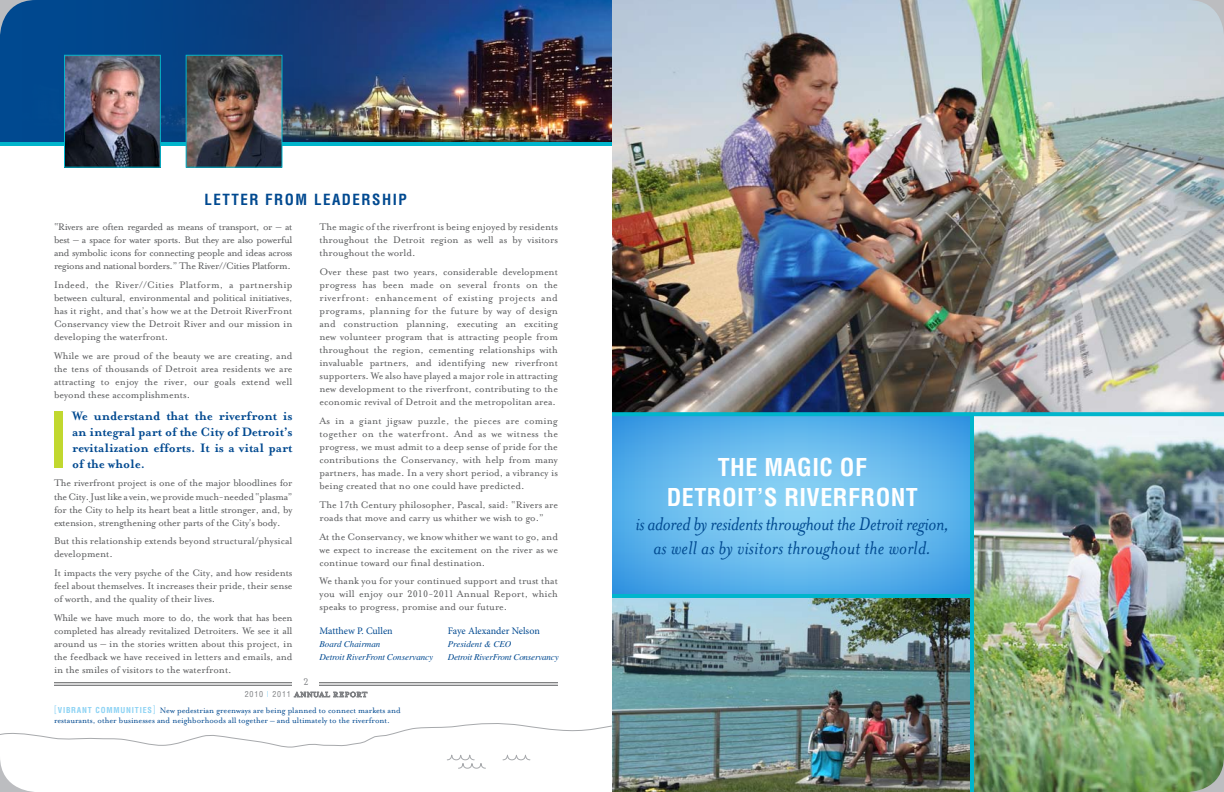
<style>
.page{position:relative;width:1224px;height:792px;background:#fff}
.page>*{position:absolute;margin:0;border:0;box-sizing:border-box;transform-origin:0 0}
.t1{font:700 condensed 24px/30px "Helvetica";letter-spacing:.02em;color:#fff;text-align:center}
.t2{font:italic 21px/24px "Mrs Eaves";letter-spacing:-.015em;color:#004990;text-align:center}
.t3{font:700 condensed 15px "Helvetica";letter-spacing:.1em;color:#004990}
.t4{font:700 14px/16px "Mrs Eaves";color:#004990;text-align:justify}
.t5{font:11px/13px "Mrs Eaves Roman";color:#58595b;text-align:justify}
.t6{font:11px "Mrs Eaves Fractions";color:#808285}
.t7{font:10px "Minion Pro";letter-spacing:-.005em;color:#004990}
.t8{font:9px/10.8px "Mrs Eaves Roman";color:#004990}
.t9{font:italic 9px/13px "Times";letter-spacing:-.01em;color:#004990}
.t10{font:700 condensed 8px "Helvetica";letter-spacing:.1em;color:#8bd2f4}
.s1{font-family:"Mrs Eaves Fractions"}
.s2{font-family:"Helvetica";font-weight:700;font-stretch:condensed;font-size:8px;color:#8bd2f4}
.s3{font-family:"Helvetica";font-weight:300;font-stretch:condensed;font-size:10px;color:#8bd2f4}
.s4{font-weight:300;font-size:10px}
</style>
<div class="page">
<svg style="left:612px;top:416px;width:358px;height:178px;background:#62b6ec"></svg>
<img style="left:612px;top:598px;width:358px;height:194px">
<img style="left:974px;top:416px;width:250px;height:376px">
<img style="left:612px;top:0;width:612px;height:412px">
<hr style="left:612px;top:594px;width:359px;height:4px;background:#00b5cc">
<hr style="left:970px;top:413px;width:4px;height:379px;background:#00b5cc">
<svg style="left:612px;top:412px;width:612px;height:4px;background:#06b2c8"></svg>
<img style="left:378px;top:0;width:234px;height:142px">
<hr style="left:54px;top:683px;width:504px;height:1px;background:#58595b">
<hr style="left:54px;top:685px;width:504px;height:1px;background:#58595b">
<div style="left:292px;top:675px;width:28px;height:18px;background:#fff"></div>
<svg style="left:294px;top:692px;width:73px;height:5px"></svg>
<div style="left:54px;top:411px;width:9px;height:57px;background:#c1d82f"></div>
<svg style="left:0;top:0;width:378px;height:142px;background:#134580"></svg>
<hr style="left:0;top:142px;width:612px;height:4px;background:#00b5cc">
<img style="left:66px;top:57px;width:93px;height:109px">
<div style="left:64px;top:55px;width:97px;height:113px;border:1px solid #00b5cc"></div>
<img style="left:188px;top:57px;width:92px;height:109px">
<div style="left:186px;top:55px;width:96px;height:113px;border:1px solid #00b5cc"></div>
<svg style="left:0;top:722px;width:613px;height:26px"></svg>
<svg style="left:447px;top:755px;width:39px;height:14px"></svg>
<svg style="left:502px;top:755px;width:28px;height:5px"></svg>
<svg style="left:1188px;top:0;width:36px;height:36px"></svg>
<svg style="left:0;top:0;width:36px;height:36px"></svg>
<svg style="left:1188px;top:756px;width:36px;height:36px"></svg>
<svg style="left:0;top:760px;width:34px;height:32px"></svg>
<h3 class="t3" style="left:204px;top:190px;width:92px">LETTER FROM</h3>
<h3 class="t3" style="left:314px;top:190px;width:94px">LEADERSHIP</h3>
<p class="t5" style="left:54px;top:221px;width:240px">“Rivers are often regarded as means of transport, or – at best – a space for water sports. But they are also powerful and symbolic icons for connecting people and ideas across regions and national borders.” The River//Cities Platform.</p>
<p class="t5" style="left:54px;top:279px;width:240px">Indeed, the River//Cities Platform, a partnership between cultural, environmental and political initiatives, has it right, and that’s how we at the Detroit RiverFront Conservancy view the Detroit River and our mission in developing the waterfront.</p>
<p class="t5" style="left:54px;top:349px;width:240px">While we are proud of the beauty we are creating, and the tens of thousands of Detroit area residents we are attracting to enjoy the river, our goals extend well beyond these accomplishments.</p>
<p class="t4" style="left:72px;top:408px;width:222px">We understand that the riverfront is an integral part of the City of Detroit’s revitalization efforts. It is a vital part of the whole.</p>
<p class="t5" style="left:54px;top:477px;width:240px">The riverfront project is one of the major bloodlines for the City. Just like a vein, we provide much-needed “plasma” for the City to help its heart beat a little stronger, and, by extension, strengthening other parts of the City’s body.</p>
<p class="t5" style="left:54px;top:535px;width:240px">But this relationship extends beyond structural/physical development.</p>
<p class="t5" style="left:54px;top:566px;width:240px">It impacts the very psyche of the City, and how residents feel about themselves. It increases their pride, their sense of worth, and the quality of their lives.</p>
<p class="t5" style="left:54px;top:611px;width:240px">While we have much more to do, the work that has been completed has already revitalized Detroiters. We see it all around us – in the stories written about this project, in the feedback we have received in letters and emails, and in the smiles of visitors to the waterfront.</p>
<p class="t6" style="left:303px;top:676px;width:7px">2</p>
<p class="t5" style="left:319px;top:221px;width:240px">The magic of the riverfront is being enjoyed by residents throughout the Detroit region as well as by visitors throughout the world.</p>
<p class="t5" style="left:319px;top:266px;width:240px">Over these past two years, considerable development progress has been made on several fronts on the riverfront: enhancement of existing projects and programs, planning for the future by way of design and construction planning, executing an exciting new volunteer program that is attracting people from throughout the region, cementing relationships with invaluable partners, and identifying new riverfront supporters. We also have played a major role in attracting new development to the riverfront, contributing to the economic revival of Detroit and the metropolitan area.</p>
<p class="t5" style="left:319px;top:414px;width:240px">As in a giant jigsaw puzzle, the pieces are coming together on the waterfront. And as we witness the progress, we must admit to a deep sense of pride for the contributions the Conservancy, with help from many partners, has made. In a very short period, a vibrancy is being created that no one could have predicted.</p>
<p class="t5" style="left:319px;top:498px;width:240px">The <span class="s1">17</span>th Century philosopher, Pascal, said: “Rivers are roads that move and carry us whither we wish to go.”</p>
<p class="t5" style="left:319px;top:530px;width:240px">At the Conservancy, we know whither we want to go, and we expect to increase the excitement on the river as we continue toward our final destination.</p>
<p class="t5" style="left:319px;top:575px;width:240px">We thank you for your continued support and trust that you will enjoy our <span class="s1">2010-2011</span> Annual Report, which speaks to progress, promise and our future.</p>
<p class="t7" style="left:320px;top:624px;width:75px">Matthew P. Cullen</p>
<p class="t9" style="left:320px;top:637px;width:115px">Board Chairman<br>Detroit RiverFront Conservancy</p>
<p class="t7" style="left:448px;top:624px;width:94px">Faye Alexander Nelson</p>
<p class="t9" style="left:448px;top:637px;width:112px">President &amp; CEO<br>Detroit RiverFront Conservancy</p>
<p class="t8" style="left:54px;top:705px;width:348px;text-indent:67px"><span class="s2">UNI TIES</span> <span class="s3">]</span> New pedestrian greenways are being planned to connect markets and restaurants, other businesses and neighborhoods all together – and ultimately to the riverfront.</p>
<p class="t10" style="left:54px;top:705px;width:54px"><span class="s4">[</span>VIBRANT COMM</p>
<h1 class="t1" style="left:667px;top:452px;width:253px">THE MAGIC OF<br>DETROIT’S RIVERFRONT</h1>
<h2 class="t2" style="left:635px;top:512px;width:315px">is adored by residents throughout the Detroit region, as well as by visitors throughout the world.</h2>
</div>
